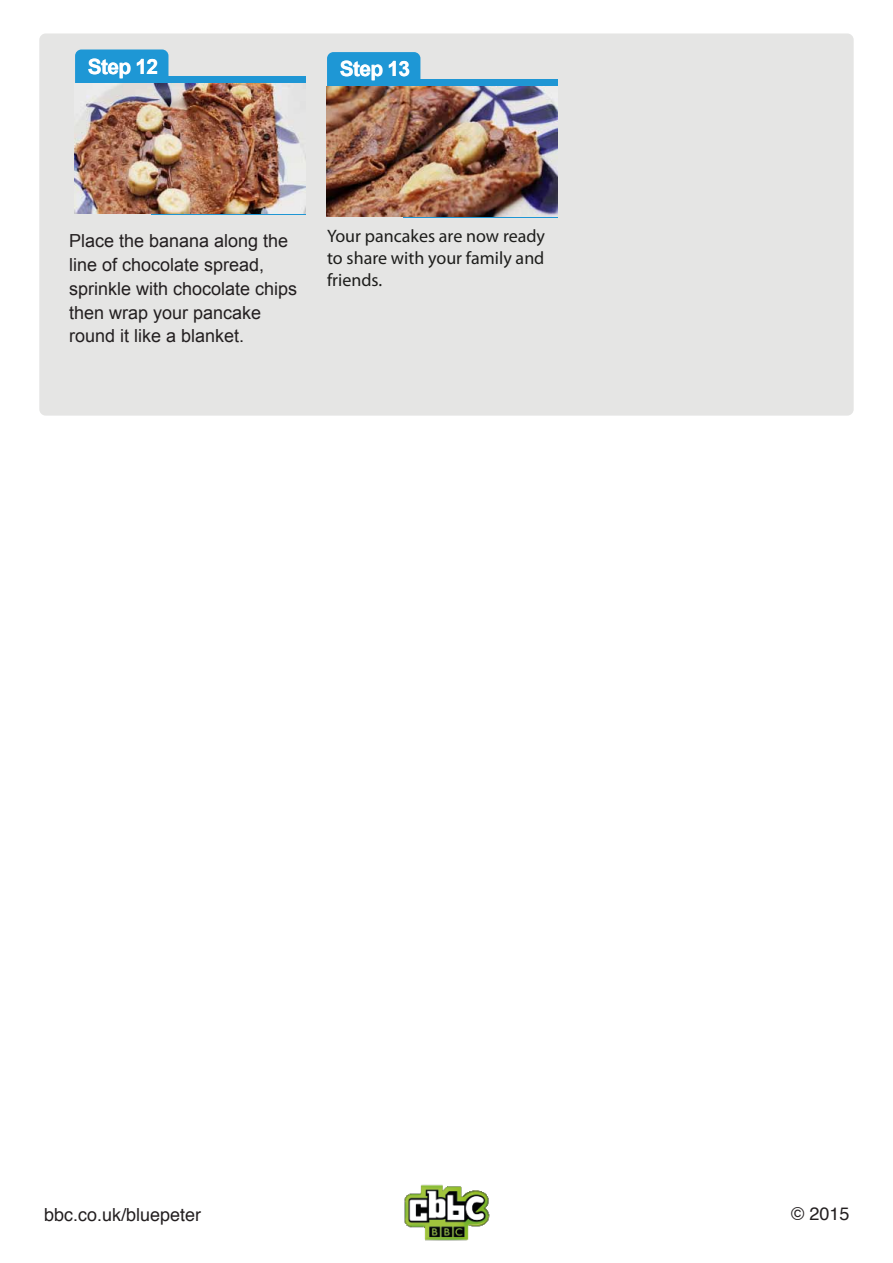
<style>
.page{position:relative;width:893px;height:1263px;background:#fff}
.page>*{position:absolute;margin:0;border:0;box-sizing:border-box;transform-origin:0 0}
.t1{font:700 21px "Arial";letter-spacing:-.035em;color:#fff}
.t2{font:18px/23.9px "Arial";color:#231f20}
.t3{font:18px/21.6px "Myriad Pro";color:#1d1d1b;text-align:justify}
.t4{font:18px "Helvetica";color:#231f20}
</style>
<div class="page">
<img style="left:404px;top:1184px;width:86px;height:57px">
<div style="left:39px;top:33px;width:815px;height:383px;background:#e5e5e4;border-radius:6px"></div>
<svg style="left:403px;top:79px;width:154px;height:139px"></svg>
<div style="left:327px;top:52px;width:93px;height:34px;background:#1e97d5"></div>
<img style="left:326px;top:86px;width:231px;height:130px">
<svg style="left:151px;top:77px;width:155px;height:138px"></svg>
<div style="left:75px;top:50px;width:93px;height:34px;background:#1e97d5"></div>
<img style="left:74px;top:84px;width:232px;height:130px">
<p class="t1" style="left:88px;top:53px;width:72px">Step 12</p>
<p class="t1" style="left:340px;top:55px;width:72px">Step 13</p>
<p class="t2" style="left:69px;top:229px;width:230px">Place the banana along the line of chocolate spread, sprinkle with chocolate chips then wrap your pancake round it like a blanket.</p>
<p class="t3" style="left:327px;top:225px;width:219px">Your pancakes are now ready to share with your family and friends.</p>
<p class="t4" style="left:44px;top:1201px;width:159px">bbc.co.uk/bluepeter</p>
<p class="t4" style="left:791px;top:1200px;width:60px">© 2015</p>
</div>
